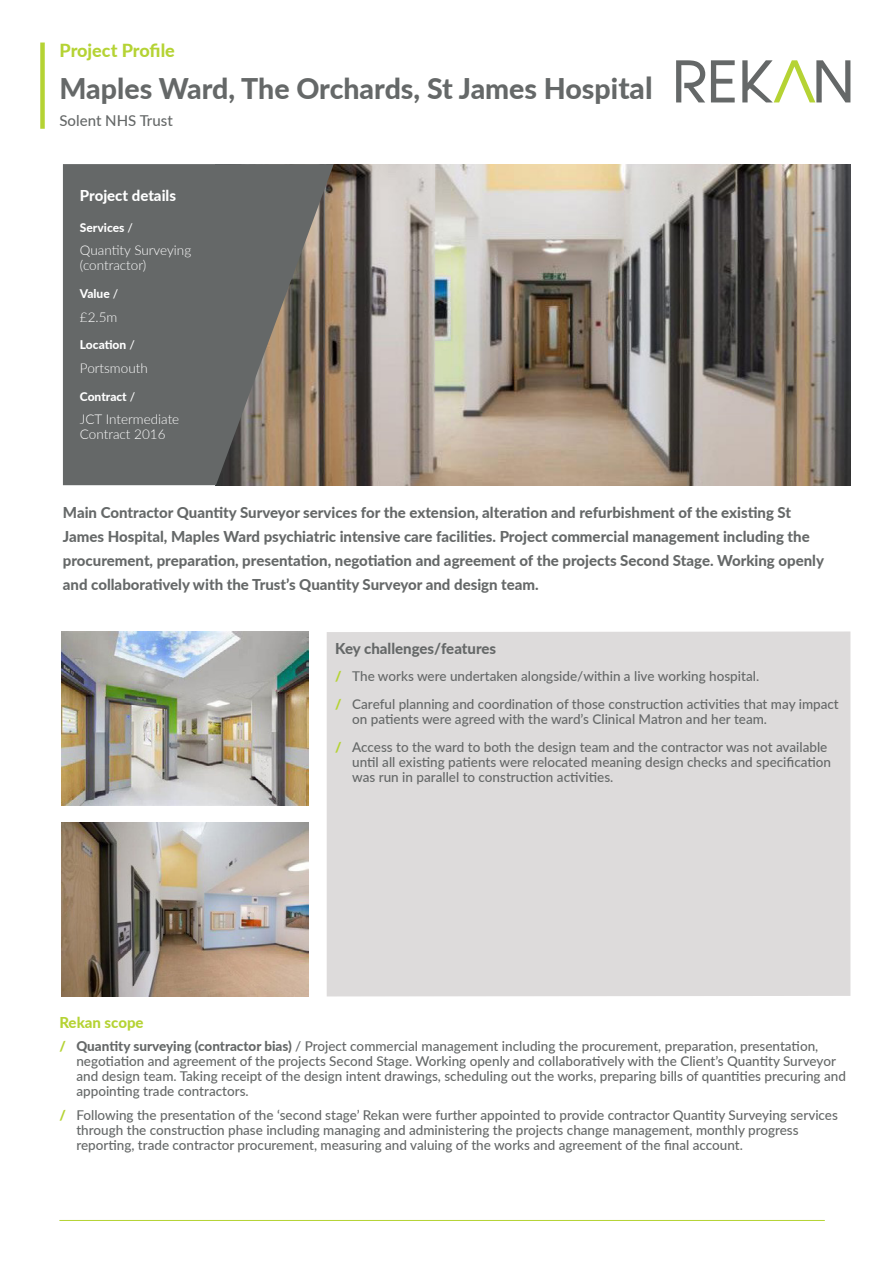
<style>
.page{position:relative;width:893px;height:1263px;background:#fff}
.page>*{position:absolute;margin:0;border:0;box-sizing:border-box;transform-origin:0 0}
.t1{font:800 28.5px "Lato";color:#656868}
.t2{font:800 18px "Lato";letter-spacing:-.005em;color:#b5d334}
.t3{font:800 15px/24px "Lato";color:#656868}
.t4{font:500 15px "Lato";color:#656868}
.t5{font:800 15px "Lato";color:#fff}
.t6{font:800 15px "Lato";color:#b5d334}
.t7{font:500 13.5px/15px "Lato";color:#656868}
.t8{font:300 13.5px/15px "Lato";color:#fff}
.t9{font:800 12px "Lato";color:#fff}
.s1{font-size:30px}
.s2{font-weight:500}
.s3{font-weight:900;color:#b5d334}
.s4{font-weight:800}
</style>
<div class="page">
<svg style="left:676px;top:60px;width:29px;height:42px"></svg>
<svg style="left:711px;top:60px;width:24px;height:42px"></svg>
<svg style="left:742px;top:60px;width:108px;height:42px"></svg>
<hr style="left:59px;top:1220px;width:766px;height:1px;background:#b5d334">
<div style="left:40px;top:43px;width:5px;height:86px;background:#b5d334"></div>
<div style="left:327px;top:631px;width:523px;height:365px;background:#dddbdb"></div>
<img style="left:61px;top:631px;width:248px;height:174px">
<img style="left:61px;top:823px;width:248px;height:173px">
<img style="left:334px;top:164px;width:516px;height:321px">
<svg style="left:63px;top:164px;width:271px;height:321px;background:#6c6b66"></svg>
<h2 class="t2" style="left:60px;top:37px;width:117px">Project Profile</h2>
<h1 class="t1" style="left:60px;top:67px;width:595px">Maples Ward, The Orchards, St James Hospi<span class="s1">tal</span></h1>
<p class="t4" style="left:60px;top:112px;width:115px">Solent NHS Trust</p>
<p class="t5" style="left:80px;top:185px;width:98px">Project details</p>
<p class="t9" style="left:80px;top:219px;width:55px">Services <span class="s2">/</span></p>
<p class="t8" style="left:80px;top:243px;width:113px">Quantity Surveying (contractor)</p>
<p class="t9" style="left:80px;top:285px;width:40px">Value <span class="s2">/</span></p>
<p class="t8" style="left:80px;top:309px;width:39px">£2.5m</p>
<p class="t9" style="left:80px;top:336px;width:56px">Location <span class="s2">/</span></p>
<p class="t8" style="left:80px;top:360px;width:69px">Portsmouth</p>
<p class="t9" style="left:80px;top:387px;width:57px">Contract <span class="s2">/</span></p>
<p class="t8" style="left:80px;top:411px;width:101px">JCT Intermediate<br>Contract 2016</p>
<p class="t3" style="left:63px;top:500px;width:763px">Main Contractor Quantity Surveyor services for the extension, alteration and refurbishment of the existing St James Hospital, Maples Ward psychiatric intensive care facilities. Project commercial management including the procurement, preparation, presentation, negotiation and agreement of the projects Second Stage. Working openly and collaboratively with the Trust’s Quantity Surveyor and design team.</p>
<p class="t3" style="left:335px;top:635px;width:162px">Key challenges/features</p>
<p class="t7" style="left:335px;top:662px;width:505px;line-height:27.8px"><span class="s3">/</span> The works were undertaken alongside/within a live working hospital.<br><span class="s3">/</span> Careful planning and coordination of those construction activities that may impact</p>
<p class="t7" style="left:335px;top:705px;width:494px;line-height:27.8px;text-indent:17px">on patients were agreed with the ward’s Clinical Matron and her team.<br><span class="s3">/</span> Access to the ward to both the design team and the contractor was not available</p>
<p class="t7" style="left:352px;top:754px;width:480px">until all existing patients were relocated meaning design checks and specification was run in parallel to construction activities.</p>
<p class="t6" style="left:59px;top:1011px;width:86px">Rekan scope</p>
<p class="t7" style="left:76px;top:1038px;width:771px;text-indent:-17px"><span class="s3">/</span> <span class="s4">Quantity surveying (contractor bias)</span> / Project commercial management including the procurement, preparation, presentation, negotiation and agreement of the projects Second Stage. Working openly and collaboratively with the Client’s Quantity Surveyor and design team. Taking receipt of the design intent drawings, scheduling out the works, preparing bills of quantities precuring and appointing trade contractors.</p>
<p class="t7" style="left:76px;top:1107px;width:763px;text-indent:-17px"><span class="s3">/</span> Following the presentation of the ‘second stage’ Rekan were further appointed to provide contractor Quantity Surveying services through the construction phase including managing and administering the projects change management, monthly progress reporting, trade contractor procurement, measuring and valuing of the works and agreement of the final account.</p>
</div>
